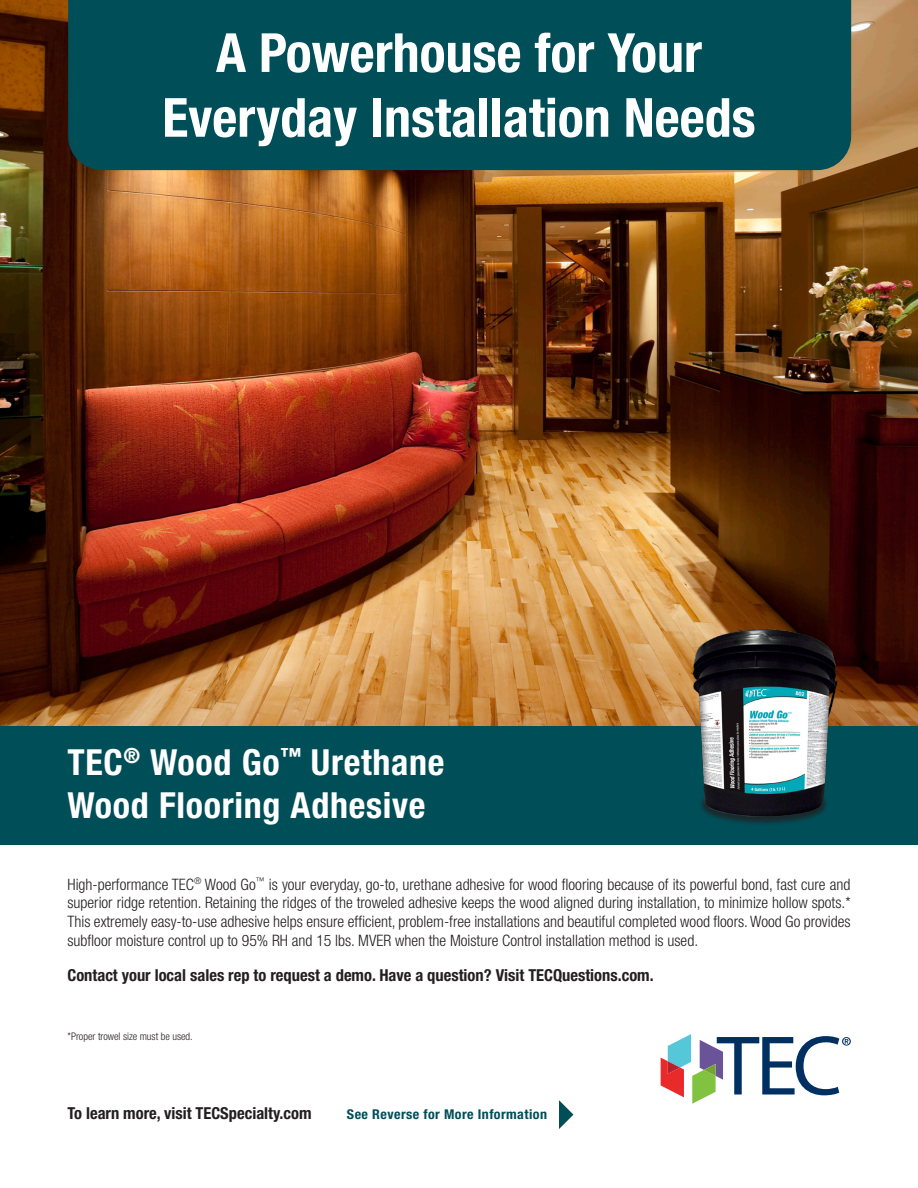
<style>
.page{position:relative;width:918px;height:1188px;background:#fff}
.page>*{position:absolute;margin:0;border:0;box-sizing:border-box;transform-origin:0 0}
.t1{font:700 condensed 54px "Helvetica Neue LT Std";color:#fff}
.t2{font:700 condensed 36px "Helvetica Neue LT Std";letter-spacing:.02em;color:#fff}
.t3{font:700 condensed 16.5px "Helvetica Neue LT Std";color:#231f20}
.t4{font:300 condensed 15.75px/18.9px "Helvetica Neue LT Std";color:#231f20;text-align:justify}
.t5{font:700 condensed 13.5px "Helvetica Neue LT Std";letter-spacing:.03em;color:#004e58;scale:1.04 1}
.t6{font:300 condensed 10.5px "Helvetica Neue LT Std";color:#231f20}
</style>
<div class="page">
<img style="left:0;top:0;width:918px;height:726px">
<div style="left:68px;top:0;width:783px;height:170px;background:#004e58"></div>
<div style="left:0;top:726px;width:918px;height:119px;background:#004e58"></div>
<img style="left:688px;top:625px;width:156px;height:199px">
<svg style="left:559px;top:1100px;width:14px;height:29px"></svg>
<svg style="left:661px;top:1034px;width:190px;height:70px"></svg>
<p class="t1" style="left:216px;top:20px;width:487px">A Powerhouse for Your</p>
<p class="t1" style="left:162px;top:85px;width:595px">Everyday Installation Needs</p>
<p class="t2" style="left:68px;top:740px;width:379px">TEC<sup>®</sup> Wood Go<sup>™</sup> Urethane</p>
<p class="t2" style="left:68px;top:783px;width:360px">Wood Flooring Adhesive</p>
<p class="t4" style="left:68px;top:874px;width:785px">High-performance TEC<sup>®</sup> Wood Go<sup>™</sup> is your everyday, go-to, urethane adhesive for wood flooring because of its powerful bond, fast cure and superior ridge retention. Retaining the ridges of the troweled adhesive keeps the wood aligned during installation, to minimize hollow spots.* This extremely easy-to-use adhesive helps ensure efficient, problem-free installations and beautiful completed wood floors. Wood Go provides subfloor moisture control up to 95% RH and 15 lbs. MVER when the Moisture Control installation method is used.</p>
<p class="t3" style="left:68px;top:965px;width:588px">Contact your local sales rep to request a demo. Have a question? Visit TECQuestions.com.</p>
<p class="t6" style="left:68px;top:1031px;width:127px">*Proper trowel size must be used.</p>
<p class="t3" style="left:68px;top:1103px;width:246px">To learn more, visit TECSpecialty.com</p>
<p class="t5" style="left:347px;top:1106px;width:194px">See Reverse for More Information</p>
</div>
